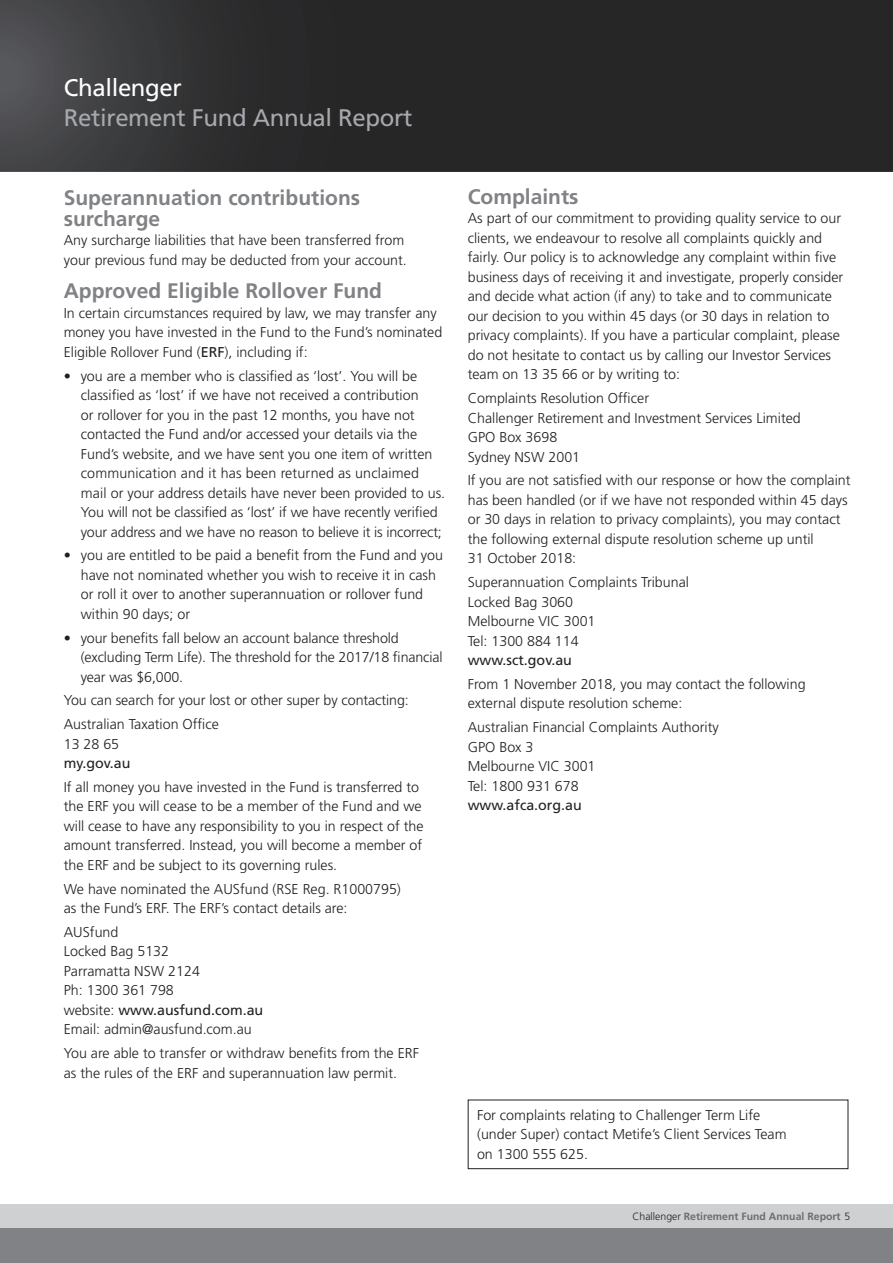
<style>
.page{position:relative;width:893px;height:1263px;background:#fff}
.page>*{position:absolute;margin:0;border:0;box-sizing:border-box;transform-origin:0 0}
.t1{font:24px "Frutiger";letter-spacing:-.015em;color:#a8a9ad}
.t2{font:24px "Frutiger";letter-spacing:-.015em;color:#fff}
.t3{font:700 21px/21px "Frutiger";color:#808285}
.t4{font:300 14.25px/19.5px "Frutiger";color:#231f20}
.t5{font:14.25px "Frutiger";color:#231f20}
.t6{font:700 10.5px "Frutiger";color:#6c6d70}
.s1{font-weight:400}
.s2{font-weight:300;color:#231f20}
</style>
<div class="page">
<svg style="left:0;top:0;width:893px;height:171px;background:#2d2d2e"></svg>
<div style="left:0;top:1204px;width:893px;height:59px;background:#cfd0d2"></div>
<div style="left:0;top:1228px;width:893px;height:35px;background:#808285"></div>
<div style="left:468px;top:1099px;width:380px;height:70px;border:1px solid #231f20"></div>
<h1 class="t2" style="left:64px;top:74px;width:120px">Challenger</h1>
<h1 class="t1" style="left:64px;top:104px;width:350px">Retirement Fund Annual Report</h1>
<h2 class="t3" style="left:64px;top:187px;width:298px">Superannuation contributions surcharge</h2>
<p class="t4" style="left:64px;top:230px;width:345px">Any surcharge liabilities that have been transferred from your previous fund may be deducted from your account.</p>
<h2 class="t3" style="left:64px;top:280px;width:320px">Approved Eligible Rollover Fund</h2>
<p class="t4" style="left:64px;top:303px;width:380px">In certain circumstances required by law, we may transfer any money you have invested in the Fund to the Fund’s nominated<br>Eligible Rollover Fund (<span class="s1">ERF</span>), including if:</p>
<p class="t4" style="left:81px;top:366px;width:366px;text-indent:-17px">• you are a member who is classified as ‘lost’. You will be classified as ‘lost’ if we have not received a contribution<br>or rollover for you in the past 12 months, you have not contacted the Fund and/or accessed your details via the Fund’s website, and we have sent you one item of written communication and it has been returned as unclaimed mail or your address details have never been provided to us.<br>You will not be classified as ‘lost’ if we have recently verified your address and we have no reason to believe it is incorrect;</p>
<p class="t4" style="left:81px;top:545px;width:364px;text-indent:-17px">• you are entitled to be paid a benefit from the Fund and you have not nominated whether you wish to receive it in cash or roll it over to another superannuation or rollover fund within 90 days; or</p>
<p class="t4" style="left:81px;top:628px;width:363px;text-indent:-17px">• your benefits fall below an account balance threshold (excluding Term Life). The threshold for the 2017/18 financial year was $6,000.</p>
<p class="t4" style="left:64px;top:688px;width:347px;line-height:23.7px">You can search for your lost or other super by contacting:<br>Australian Taxation Office</p>
<p class="t4" style="left:64px;top:734px;width:57px">13 28 65</p>
<p class="t5" style="left:64px;top:755px;width:68px">my.gov.au</p>
<p class="t4" style="left:64px;top:777px;width:361px">If all money you have invested in the Fund is transferred to the ERF you will cease to be a member of the Fund and we will cease to have any responsibility to you in respect of the amount transferred. Instead, you will become a member of the ERF and be subject to its governing rules.</p>
<p class="t4" style="left:64px;top:879px;width:339px">We have nominated the AUSfund (RSE Reg. R1000795) as the Fund’s ERF. The ERF’s contact details are:</p>
<p class="t4" style="left:64px;top:922px;width:201px">AUSfund<br>Locked Bag 5132<br>Parramatta NSW 2124<br>Ph: 1300 361 798<br>website: <span class="s1">www.ausfund.com.au<br></span>Email: admin@ausfund.com.au</p>
<p class="t4" style="left:64px;top:1043px;width:357px">You are able to transfer or withdraw benefits from the ERF as the rules of the ERF and superannuation law permit.</p>
<h2 class="t3" style="left:468px;top:186px;width:112px">Complaints</h2>
<p class="t4" style="left:468px;top:209px;width:377px">As part of our commitment to providing quality service to our clients, we endeavour to resolve all complaints quickly and fairly. Our policy is to acknowledge any complaint within five business days of receiving it and investigate, properly consider and decide what action (if any) to take and to communicate our decision to you within 45 days (or 30 days in relation to privacy complaints). If you have a particular complaint, please do not hesitate to contact us by calling our Investor Services team on 13 35 66 or by writing to:</p>
<p class="t4" style="left:468px;top:388px;width:335px">Complaints Resolution Officer<br>Challenger Retirement and Investment Services Limited<br>GPO Box 3698<br>Sydney NSW 2001</p>
<p class="t4" style="left:468px;top:471px;width:384px">If you are not satisfied with our response or how the complaint has been handled (or if we have not responded within 45 days or 30 days in relation to privacy complaints), you may contact the following external dispute resolution scheme up until<br>31 October 2018:</p>
<p class="t4" style="left:468px;top:572px;width:223px">Superannuation Complaints Tribunal<br>Locked Bag 3060<br>Melbourne VIC 3001<br>Tel: 1300 884 114</p>
<p class="t5" style="left:468px;top:652px;width:106px">www.sct.gov.au</p>
<p class="t4" style="left:468px;top:674px;width:339px">From 1 November 2018, you may contact the following external dispute resolution scheme:</p>
<p class="t4" style="left:468px;top:717px;width:252px">Australian Financial Complaints Authority<br>GPO Box 3<br>Melbourne VIC 3001<br>Tel: 1800 931 678</p>
<p class="t5" style="left:468px;top:797px;width:116px">www.afca.org.au</p>
<p class="t4" style="left:477px;top:1105px;width:311px">For complaints relating to Challenger Term Life (under Super) contact Metife’s Client Services Team on 1300 555 625.</p>
<p class="t6" style="left:632px;top:1210px;width:219px"><span class="s2">Challenger</span> Retirement Fund Annual Report <span class="s2">5</span></p>
</div>
